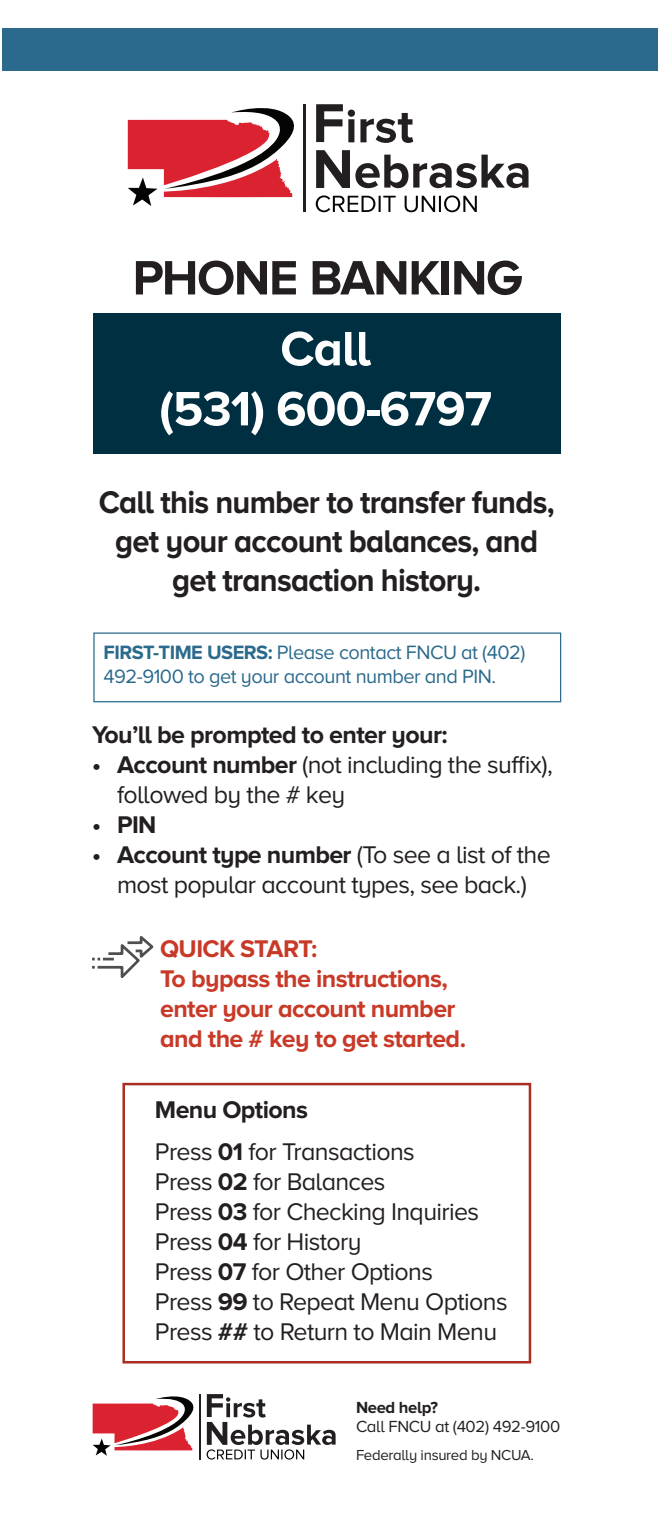
<style>
.page{position:relative;width:658px;height:1528px;background:#fff}
.page>*{position:absolute;margin:0;border:0;box-sizing:border-box;transform-origin:0 0}
.t1{font:700 50px "Proxima Nova A";letter-spacing:-.02em;color:#fff}
.t2{font:700 50px "Proxima Nova A";letter-spacing:-.03em;color:#231f20}
.t3{font:700 32.5px/39px "Proxima Nova A";letter-spacing:-.025em;color:#231f20;text-align:center;scale:.95 1}
.t4{font:25px/30px "Proxima Nova A";letter-spacing:-.025em;color:#231f20}
.t5{font:700 25px/30px "Proxima Nova A";letter-spacing:-.025em;color:#c83a27}
.t6{font:700 25px "Proxima Nova A";letter-spacing:-.025em;color:#231f20}
.t7{font:20px/24px "Proxima Nova A";letter-spacing:-.025em;color:#2b6a8c}
.t8{font:16.75px/19px "Proxima Nova A";letter-spacing:-.02em;color:#231f20}
.t9{font:15px "Proxima Nova A";letter-spacing:-.02em;color:#231f20}
.s1{font-weight:700}
</style>
<div class="page">
<div style="left:122px;top:1082px;width:409px;height:281px;border:2px solid #aa2e20"></div>
<div style="left:93px;top:313px;width:468px;height:141px;background:#002f41"></div>
<div style="left:93px;top:632px;width:468px;height:70px;border:1px solid #2b6a8c"></div>
<svg style="left:92px;top:936px;width:62px;height:42px"></svg>
<svg style="left:207px;top:1394px;width:128px;height:65px"></svg>
<svg style="left:93px;top:1396px;width:101px;height:59px"></svg>
<hr style="left:199px;top:1393px;width:1px;height:66px;background:#231f20">
<svg style="left:316px;top:195px;width:161px;height:17px"></svg>
<svg style="left:316px;top:104px;width:27px;height:38px"></svg>
<div style="left:348px;top:119px;width:6px;height:23px;background:#231f20"></div>
<div style="left:348px;top:109px;width:7px;height:8px;background:#231f20;border-radius:50%"></div>
<svg style="left:360px;top:113px;width:53px;height:30px"></svg>
<svg style="left:316px;top:150px;width:212px;height:38px"></svg>
<svg style="left:128px;top:108px;width:166px;height:98px"></svg>
<hr style="left:303px;top:104px;width:2px;height:108px;background:#231f20">
<div style="left:2px;top:29px;width:656px;height:42px;background:#2b6a8c"></div>
<p class="t2" style="left:133px;top:249px;width:391px">PHONE BANKING</p>
<p class="t1" style="left:280px;top:320px;width:92px">Call</p>
<p class="t1" style="left:159px;top:380px;width:334px">(531) 600-6797</p>
<p class="t3" style="left:99px;top:482px;width:481px">Call this number to transfer funds, get your account balances, and get transaction history.</p>
<p class="t7" style="left:104px;top:639px;width:423px"><span class="s1">FIRST-TIME USERS:</span> Please contact FNCU at (402)<br>492-9100 to get your account number and PIN.</p>
<p class="t6" style="left:92px;top:720px;width:357px">You’ll be prompted to enter your:</p>
<p class="t4" style="left:117px;top:749px;width:437px;text-indent:-25px"><span class="s1">• Account number</span> (not including the suffix), followed by the # key</p>
<p class="t6" style="left:92px;top:810px;width:66px">• PIN</p>
<p class="t4" style="left:92px;top:839px;width:460px;text-align:center"><span class="s1">• Account type number</span> (To see a list of the most popular account types, see back.)</p>
<p class="t5" style="left:160px;top:932px;width:307px">QUICK START:<br>To bypass the instructions, enter your account number and the # key to get started.</p>
<p class="t6" style="left:155px;top:1095px;width:154px">Menu Options</p>
<p class="t4" style="left:155px;top:1136px;width:261px">Press <span class="s1">01</span> for Transactions</p>
<p class="t4" style="left:155px;top:1166px;width:232px">Press <span class="s1">02</span> for Balances</p>
<p class="t4" style="left:155px;top:1196px;width:326px">Press <span class="s1">03</span> for Checking Inquiries</p>
<p class="t4" style="left:155px;top:1226px;width:208px">Press <span class="s1">04</span> for History</p>
<p class="t4" style="left:155px;top:1256px;width:280px">Press <span class="s1">07</span> for Other Options</p>
<p class="t4" style="left:155px;top:1286px;width:354px">Press <span class="s1">99</span> to Repeat Menu Options</p>
<p class="t4" style="left:155px;top:1316px;width:344px">Press <span class="s1">##</span> to Return to Main Menu</p>
<p class="t8" style="left:356px;top:1397px;width:206px"><span class="s1">Need help?<br></span>Call FNCU at (402) 492-9100</p>
<p class="t9" style="left:356px;top:1446px;width:179px">Federally insured by NCUA.</p>
</div>
